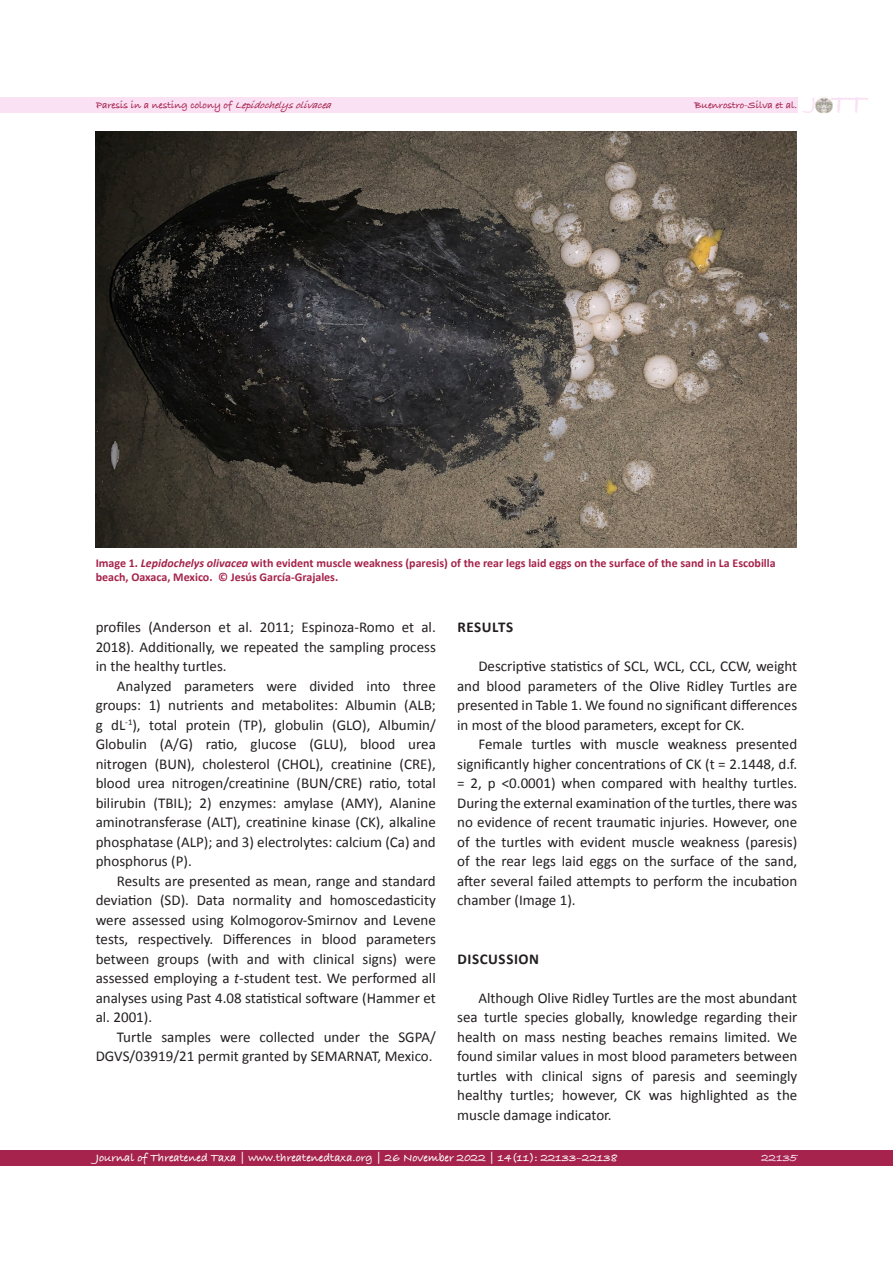
<style>
.page{position:relative;width:893px;height:1263px;background:#fff}
.page>*{position:absolute;margin:0;border:0;box-sizing:border-box;transform-origin:0 0}
.t1{font:700 28.95px "Bradley Hand ITCTT";color:#fbe1f4}
.t2{font:15px/19.5px "Calibri";color:#231f20;text-align:justify}
.t3{font:700 15px "Calibri";letter-spacing:.04em;color:#231f20}
.t4{font:700 12px/14.4px "Calibri";color:#a5234c}
.t5{font:700 12px "Bradley Hand ITCTT";color:#fff}
.t6{font:700 12px "Bradley Hand ITCTT";color:#fbe1f4}
.t7{font:700 10.5px "Bradley Hand ITCTT";letter-spacing:-.005em;color:#a5234c}
.s1{font-style:italic}
.s2{font-family:"Calibri 2"}
</style>
<div class="page">
<div style="left:0;top:97px;width:797px;height:16px;background:#fbe1f4"></div>
<div style="left:0;top:1150px;width:893px;height:16px;background:#a5234c"></div>
<img style="left:815px;top:97px;width:17px;height:16px">
<img style="left:95px;top:132px;width:701px;height:415px">
<h1 class="t1" style="left:811px;top:82px;width:57px"><sup>J</sup> TT</h1>
<p class="t7" style="left:96px;top:97px;width:242px">Paresis in a nesting colony of <span class="s1">Lepidochelysolivacea</span></p>
<p class="t7" style="left:694px;top:97px;width:104px">Buenrostro-Silva et al.</p>
<p class="t4" style="left:96px;top:556px;width:682px">Image 1. <span class="s1">Lepidochelys olivacea</span> with evident muscle weakness (paresis) of the rear legs laid eggs on the surface of the sand in La Escobilla beach, Oaxaca, Mexico. © Jesús García-Grajales.</p>
<p class="t2" style="left:96px;top:617px;width:342px">profiles (Anderson et al. 2011; Espinoza-Romo et al.<br>2018). Additionally, we repeated the sampling process in the healthy turtles.</p>
<p class="t2" style="left:96px;top:676px;width:342px;text-indent:21px">Analyzed parameters were divided into three groups: 1) nutrients and metabolites: Albumin (ALB; g dL<sup>-1</sup>), total protein (TP), globulin (GLO), Albumin/ Globulin (A/G) ratio, glucose (GLU), blood urea nitrogen (BUN), cholesterol (CHOL), creatinine (CRE), blood urea nitrogen/creatinine (BUN/CRE) ratio, total bilirubin (TBIL); 2) enzymes: amylase (AMY), Alanine aminotransferase (ALT), creatinine kinase (CK), alkaline phosphatase (ALP); and 3) electrolytes: calcium (Ca) and <span class="s2">phosphorus (P).</span></p>
<p class="t2" style="left:96px;top:871px;width:342px;text-indent:21px">Results are presented as mean, range and standard deviation (SD). Data normality and homoscedasticity were assessed using Kolmogorov-Smirnov and Levene tests, respectively. Differences in blood parameters between groups (with and with clinical signs) were assessed employing a <span class="s1">t</span>-student test. We performed all analyses using Past 4.08 statistical software (Hammer et <span class="s2">al. 2001).</span></p>
<p class="t2" style="left:96px;top:1027px;width:342px;text-align:right">Turtle samples were collected under the SGPA/<br>DGVS/03919/21 permit granted by SEMARNAT, Mexico.</p>
<p class="t3" style="left:457px;top:617px;width:57px">RESULTS</p>
<p class="t2" style="left:457px;top:656px;width:342px;text-indent:21px">Descriptive statistics of SCL, WCL, CCL, CCW, weight and blood parameters of the Olive Ridley Turtles are presented in Table 1. We found no significant differences in most of the blood parameters, except for CK.</p>
<p class="t2" style="left:457px;top:734px;width:342px;text-indent:21px">Female turtles with muscle weakness presented significantly higher concentrations of CK (t = 2.1448, d.f. = 2, p &lt;0.0001) when compared with healthy turtles.<br>During the external examination of the turtles, there was no evidence of recent traumatic injuries. However, one of the turtles with evident muscle weakness (paresis) of the rear legs laid eggs on the surface of the sand, after several failed attempts to perform the incubation chamber (Image 1).</p>
<p class="t3" style="left:457px;top:949px;width:83px">DISCUSSION</p>
<p class="t2" style="left:457px;top:988px;width:342px;text-indent:21px">Although Olive Ridley Turtles are the most abundant sea turtle species globally, knowledge regarding their health on mass nesting beaches remains limited. We found similar values in most blood parameters between turtles with clinical signs of paresis and seemingly healthy turtles; however, CK was highlighted as the muscle damage indicator.</p>
<p class="t5" style="left:96px;top:1149px;width:523px">Journal of Threatened Taxa | www.threatenedtaxa.org | 26 November 2022 | 14(11): 22133–22138</p>
<p class="t6" style="left:761px;top:1149px;width:37px">22135</p>
</div>
